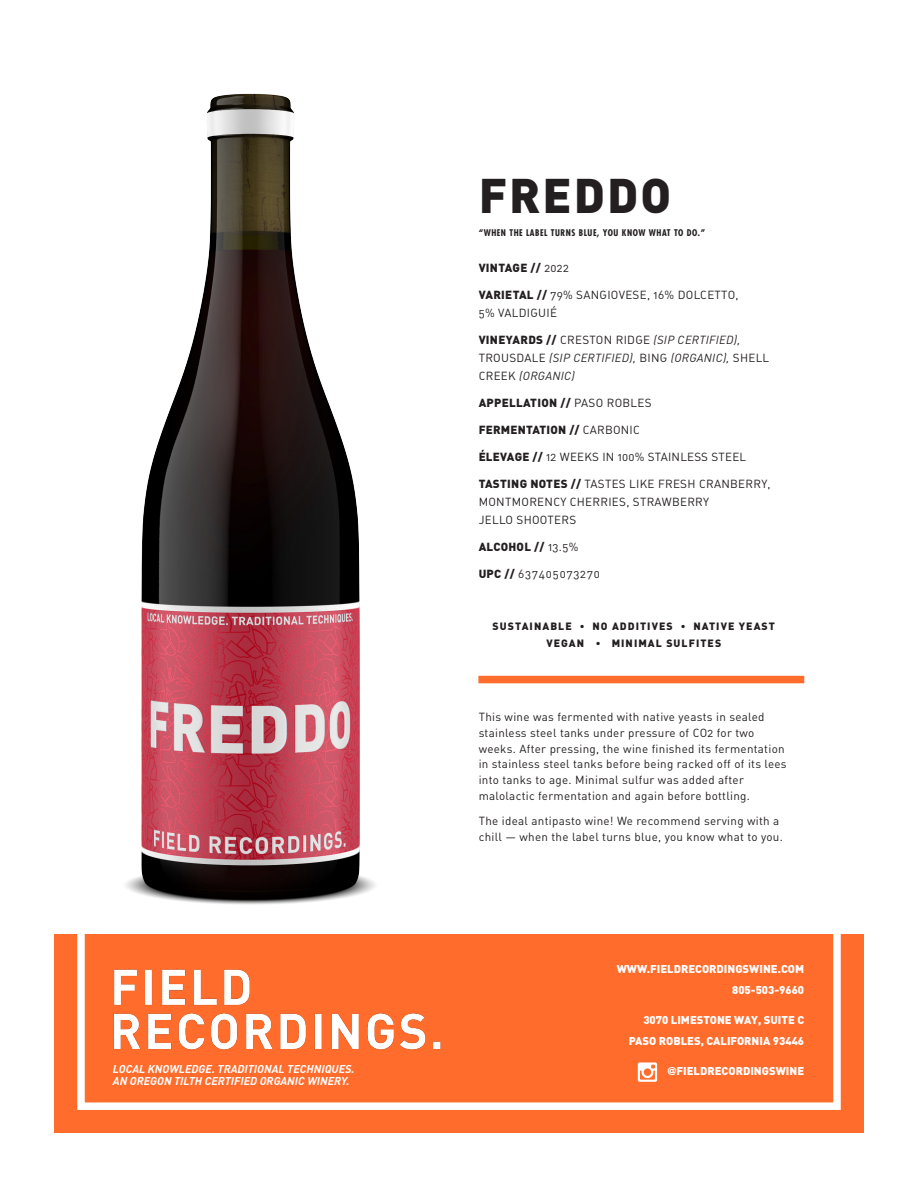
<style>
.page{position:relative;width:918px;height:1188px;background:#fff}
.page>*{position:absolute;margin:0;border:0;box-sizing:border-box;transform-origin:0 0}
.t1{font:900 48px "DIN";letter-spacing:.04em;color:#231f20}
.t2{font:11.7px/15.8px "DIN Regular Alternate";letter-spacing:.025em;color:#231f20}
.t3{font:italic 11.7px/18px "DIN";letter-spacing:.025em;color:#231f20}
.t4{font:900 11.7px "DIN";letter-spacing:.025em;color:#231f20}
.t5{font:11.7px "DIN Regular Alternate";letter-spacing:.075em;color:#231f20}
.t6{font:900 11.25px/21px "DIN";color:#fff;text-align:right}
.t7{font:italic 700 11.25px "DIN";color:#fff}
.t8{font:900 10.5px "DIN";letter-spacing:.1em;color:#231f20}
.t9{font:700 condensed 9px "Futura Std";letter-spacing:.06em;color:#231f20}
.s1{font-family:"DIN Regular Alternate";font-weight:400}
.s2{font-family:"DIN";font-weight:900}
.s3{font-weight:900;font-style:normal}
.s4{font-family:"DIN Regular Alternate";font-style:normal}
.s5{font-family:"Avenir"}
</style>
<div class="page">
<div style="left:54px;top:935px;width:810px;height:198px;background:#ff6c2c"></div>
<img style="left:113px;top:969px;width:328px;height:81px">
<svg style="left:638px;top:1062px;width:19px;height:20px"></svg>
<div style="left:77px;top:76px;width:764px;height:1034px;border:8px solid #fff"></div>
<div style="left:478px;top:676px;width:326px;height:7px;background:#ff6c2c"></div>
<img style="left:97px;top:76px;width:306px;height:829px">
<h1 class="t1" style="left:479px;top:164px;width:194px">FREDDO</h1>
<p class="t9" style="left:479px;top:227px;width:228px">“WHEN THE LABEL TURNS BLUE, YOU KNOW WHAT TO DO.”</p>
<p class="t4" style="left:479px;top:260px;width:92px">VINTAGE // <span class="s1">2022</span></p>
<p class="t2" style="left:479px;top:286px;width:261px;line-height:18px"><span class="s2">VARIETAL //</span> 79% SANGIOVESE, 16% DOLCETTO,<br>5% VALDIGUIÉ</p>
<p class="t3" style="left:479px;top:331px;width:292px"><span class="s3">VINEYARDS //</span> <span class="s4">CRESTON RIDGE</span> (SIP CERTIFIED),<br><span class="s4">TROUSDALE</span> (SIP CERTIFIED), <span class="s4">BING</span> (ORGANIC), <span class="s4">SHELL<br>CREEK</span> (ORGANIC)</p>
<p class="t4" style="left:479px;top:395px;width:174px">APPELLATION // <span class="s1">PASO ROBLES</span></p>
<p class="t4" style="left:479px;top:422px;width:163px">FERMENTATION // <span class="s1">CARBONIC</span></p>
<p class="t2" style="left:479px;top:449px;width:269px"><span class="s2">ÉLEVAGE //</span> 12 WEEKS IN 100% STAINLESS STEEL</p>
<p class="t2" style="left:479px;top:475px;width:294px;line-height:18px"><span class="s2">TASTING NOTES //</span> TASTES LIKE FRESH CRANBERRY,<br>MONTMORENCY CHERRIES, STRAWBERRY<br>JELLO SHOOTERS</p>
<p class="t4" style="left:479px;top:539px;width:101px">ALCOHOL // <span class="s1">13.5%</span></p>
<p class="t5" style="left:479px;top:566px;width:123px"><span class="s2">UPC //</span> 637405073270</p>
<p class="t8" style="left:493px;top:620px;width:81px">SUSTAINABLE</p>
<p class="t8" style="left:592px;top:620px;width:82px">NO ADDITIVES</p>
<p class="t8" style="left:693px;top:620px;width:83px">NATIVE YEAST</p>
<p class="t8" style="left:546px;top:636px;width:39px">VEGAN</p>
<p class="t8" style="left:612px;top:636px;width:111px">MINIMAL SULFITES</p>
<p class="t2" style="left:479px;top:709px;width:310px">This wine was fermented with native yeasts in sealed stainless steel tanks under pressure of CO2 for two weeks. After pressing, the wine finished its fermentation in stainless steel tanks before being racked off of its lees into tanks to age. Minimal sulfur was added after malolactic fermentation and again before bottling.</p>
<p class="t2" style="left:479px;top:812px;width:306px">The ideal antipasto wine! We recommend serving with a chill — when the label turns blue, you know what to you.</p>
<p class="t6" style="left:617px;top:958px;width:189px">WWW.FIELDRECORDINGSWINE.COM<br>805-503-9660</p>
<p class="t6" style="left:629px;top:1009px;width:177px">3070 LIMESTONE WAY, SUITE C<br>PASO ROBLES, CALIFORNIA 93446</p>
<p class="t7" style="left:113px;top:1062px;width:243px">LOCAL KNOWLEDGE. TRADITIONAL TECHNIQUES.</p>
<p class="t6" style="left:668px;top:1060px;width:138px"><span class="s5">@</span>FIELDRECORDINGSWINE</p>
<p class="t7" style="left:113px;top:1074px;width:238px">AN OREGON TILTH CERTIFIED ORGANIC WINERY.</p>
</div>
